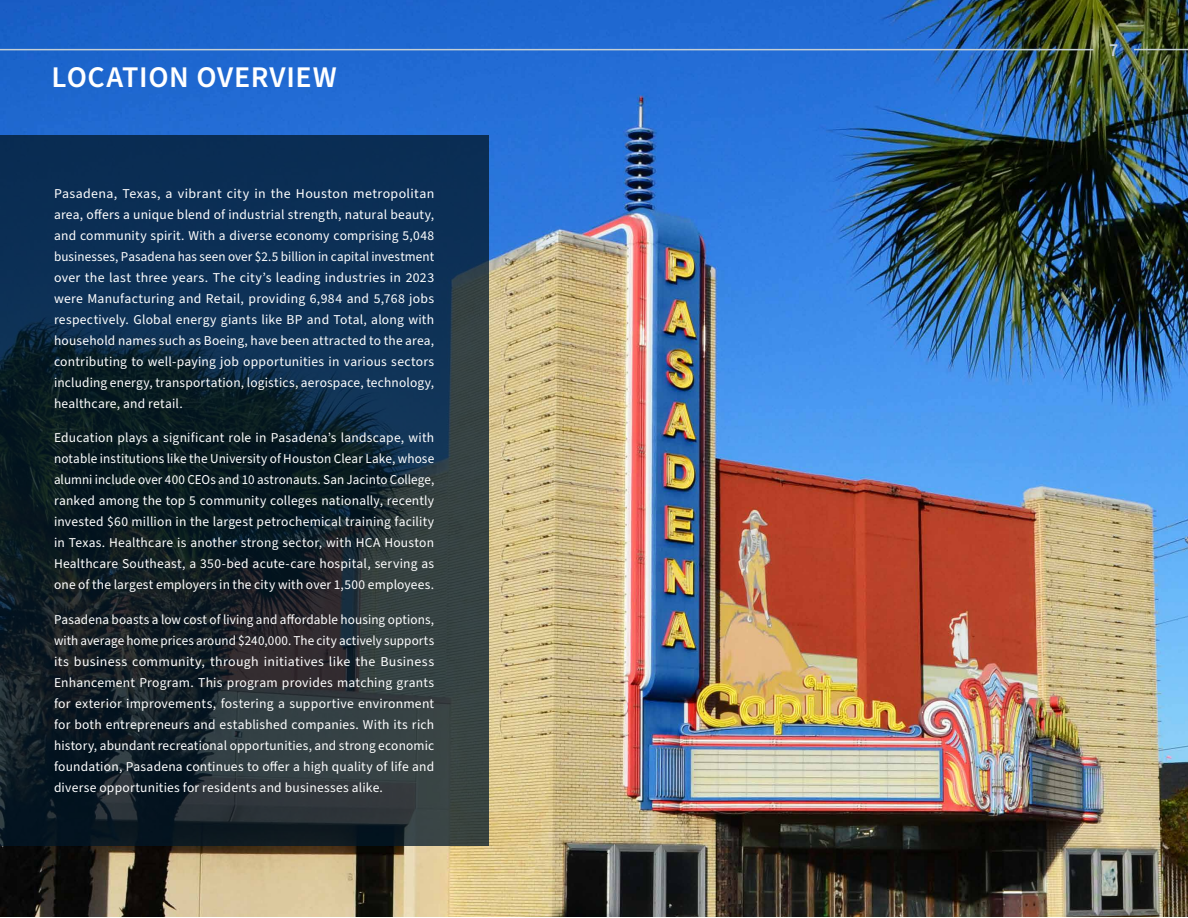
<style>
.page{position:relative;width:1188px;height:918px;background:#fff}
.page>*{position:absolute;margin:0;border:0;box-sizing:border-box;transform-origin:0 0}
.t1{font:600 30px "Source Sans Pro";letter-spacing:.02em;color:#fff}
.t2{font:600 18px "Source Sans Pro";color:#c4cfd6}
.t3{font:13.5px/21px "Source Sans Pro";letter-spacing:.015em;color:#fff;text-align:justify}
</style>
<div class="page">
<img style="left:0;top:0;width:1188px;height:916px">
<svg style="left:0;top:135px;width:488px;height:711px"></svg>
<hr style="left:1134px;top:49px;width:54px;height:1px;background:#c4cfd6">
<hr style="left:0;top:49px;width:1094px;height:1px;background:#c4cfd6">
<h1 class="t1" style="left:52px;top:57px;width:287px">LOCATION OVERVIEW</h1>
<p class="t3" style="left:54px;top:183px;width:382px">Pasadena, Texas, a vibrant city in the Houston metropolitan area, offers a unique blend of industrial strength, natural beauty, and community spirit. With a diverse economy comprising 5,048 businesses, Pasadena has seen over $2.5 billion in capital investment over the last three years. The city’s leading industries in 2023 were Manufacturing and Retail, providing 6,984 and 5,768 jobs respectively. Global energy giants like BP and Total, along with household names such as Boeing, have been attracted to the area, contributing to well-paying job opportunities in various sectors including energy, transportation, logistics, aerospace, technology, healthcare, and retail.</p>
<p class="t3" style="left:54px;top:428px;width:382px">Education plays a significant role in Pasadena’s landscape, with notable institutions like the University of Houston Clear Lake, whose alumni include over 400 CEOs and 10 astronauts. San Jacinto College, ranked among the top 5 community colleges nationally, recently invested $60 million in the largest petrochemical training facility in Texas. Healthcare is another strong sector, with HCA Houston Healthcare Southeast, a 350-bed acute-care hospital, serving as one of the largest employers in the city with over 1,500 employees.</p>
<p class="t3" style="left:54px;top:609px;width:382px">Pasadena boasts a low cost of living and affordable housing options, with average home prices around $240,000. The city actively supports its business community, through initiatives like the Business Enhancement Program. This program provides matching grants for exterior improvements, fostering a supportive environment for both entrepreneurs and established companies. With its rich history, abundant recreational opportunities, and strong economic foundation, Pasadena continues to offer a high quality of life and diverse opportunities for residents and businesses alike.</p>
<h2 class="t2" style="left:1109px;top:38px;width:11px">7</h2>
</div>
